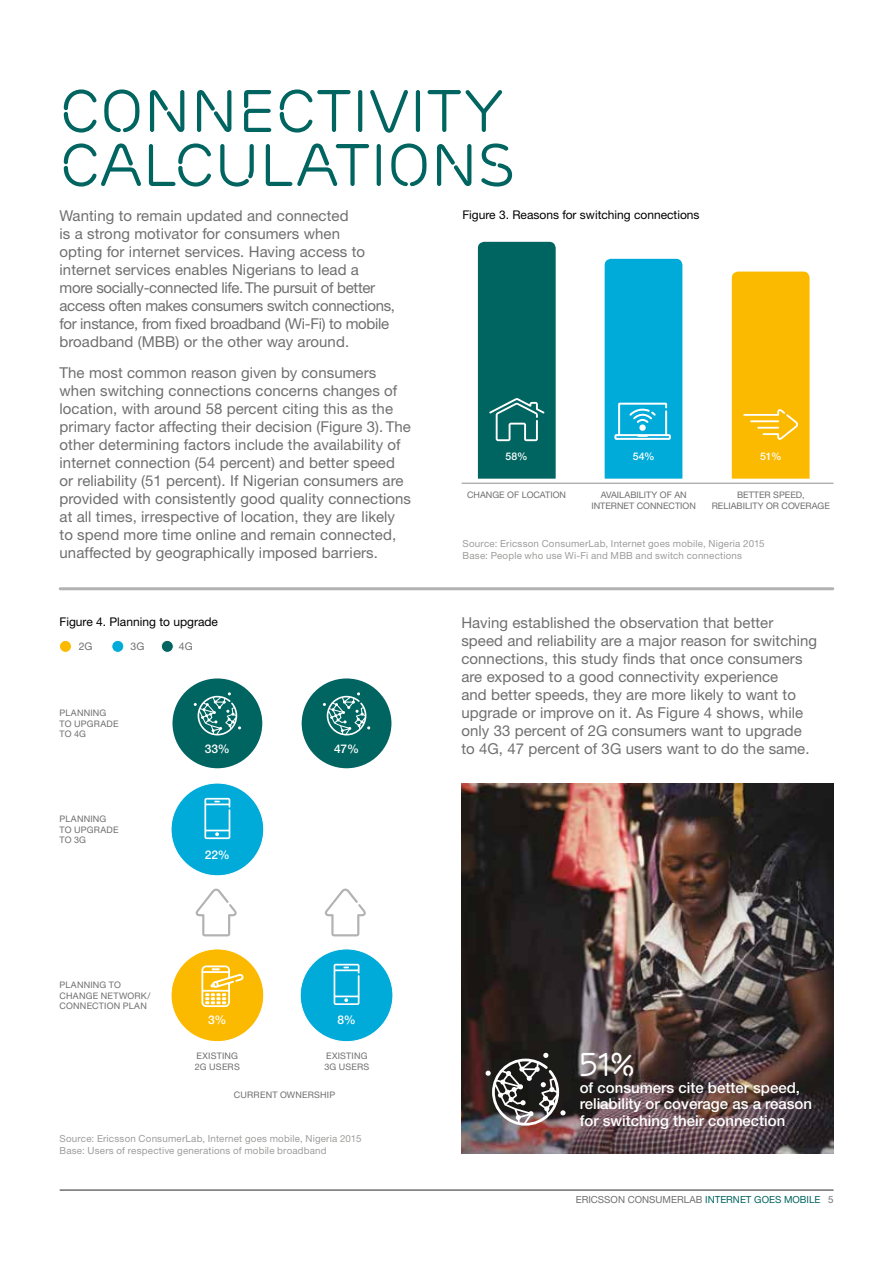
<style>
.page{position:relative;width:893px;height:1263px;background:#fff}
.page>*{position:absolute;margin:0;border:0;box-sizing:border-box;transform-origin:0 0}
.t1{font:60px/54px "Ericsson Capital";color:#006460}
.t2{font:33px "Ericsson Capital";color:#fff}
.t3{font:15px/18px "Ericsson Sans";letter-spacing:.005em;color:#706f6f}
.t4{font:500 15px/16.5px "Ericsson Sans";color:#fff}
.t5{font:12px "Ericsson Sans";color:#000}
.t6{font:500 12px "Ericsson Sans";color:#fff}
.t7{font:500 10.5px "Ericsson Sans";color:#fff}
.t8{font:10.5px "Ericsson Sans";color:#706f6f}
.t9{font:9.75px/11.7px "Ericsson Sans";letter-spacing:.02em;color:#9d9d9c}
.t10{font:9.75px "Ericsson Sans";color:#706f6f}
.t11{font:9px/10.8px "Ericsson Sans";letter-spacing:.015em;color:#706f6f}
.s1{color:#006460}
</style>
<div class="page">
<hr style="left:60px;top:1189px;width:773px;height:2px;background:#706f6f">
<img style="left:461px;top:784px;width:372px;height:369px">
<div style="left:732px;top:272px;width:78px;height:207px;background:#fbba00"></div>
<hr style="left:462px;top:482px;width:371px;height:2px;background:#b3b2b2">
<div style="left:605px;top:259px;width:77px;height:220px;background:#00aad9"></div>
<div style="left:478px;top:242px;width:78px;height:237px;background:#006460"></div>
<div style="left:59px;top:640px;width:12px;height:12px;background:#fbba00;border-radius:50%"></div>
<div style="left:59px;top:640px;width:13px;height:13px;border:1px solid #fff;border-radius:50%"></div>
<div style="left:112px;top:640px;width:12px;height:12px;background:#00aad9;border-radius:50%"></div>
<div style="left:111px;top:640px;width:13px;height:13px;border:1px solid #fff;border-radius:50%"></div>
<div style="left:161px;top:640px;width:12px;height:12px;background:#006460;border-radius:50%"></div>
<div style="left:161px;top:640px;width:13px;height:13px;border:1px solid #fff;border-radius:50%"></div>
<div style="left:171px;top:949px;width:93px;height:93px;background:#fbba00;border-radius:50%"></div>
<div style="left:171px;top:783px;width:93px;height:93px;background:#00aad9;border-radius:50%"></div>
<div style="left:172px;top:677px;width:91px;height:92px;background:#006460;border-radius:50%"></div>
<div style="left:171px;top:677px;width:93px;height:93px;border:2px solid #fff;border-radius:50%"></div>
<div style="left:300px;top:949px;width:93px;height:93px;background:#00aad9;border-radius:50%"></div>
<div style="left:301px;top:677px;width:91px;height:92px;background:#006460;border-radius:50%"></div>
<div style="left:300px;top:677px;width:93px;height:93px;border:2px solid #fff;border-radius:50%"></div>
<svg style="left:196px;top:888px;width:41px;height:48px"></svg>
<svg style="left:325px;top:888px;width:41px;height:48px"></svg>
<svg style="left:204px;top:798px;width:26px;height:41px"></svg>
<svg style="left:334px;top:964px;width:25px;height:41px"></svg>
<svg style="left:201px;top:965px;width:43px;height:42px"></svg>
<svg style="left:194px;top:692px;width:47px;height:43px"></svg>
<svg style="left:323px;top:692px;width:47px;height:43px"></svg>
<hr style="left:60px;top:587px;width:773px;height:3px;background:#b3b2b2">
<svg style="left:486px;top:1053px;width:80px;height:73px"></svg>
<h1 class="t1" style="left:60px;top:85px;width:457px">CONNECTIVITY<br>CALCULATIONS</h1>
<p class="t3" style="left:60px;top:207px;width:337px">Wanting to remain updated and connected<br>is a strong motivator for consumers when<br>opting for internet services. Having access to internet services enables Nigerians to lead a more socially-connected life. The pursuit of better access often makes consumers switch connections, for instance, from fixed broadband (Wi-Fi) to mobile broadband (MBB) or the other way around.</p>
<p class="t3" style="left:60px;top:364px;width:353px">The most common reason given by consumers when switching connections concerns changes of location, with around 58 percent citing this as the primary factor affecting their decision (Figure 3). The other determining factors include the availability of internet connection (54 percent) and better speed or reliability (51 percent). If Nigerian consumers are provided with consistently good quality connections at all times, irrespective of location, they are likely to spend more time online and remain connected, unaffected by geographically imposed barriers.</p>
<p class="t5" style="left:60px;top:615px;width:160px">Figure 4. Planning to upgrade</p>
<p class="t8" style="left:79px;top:641px;width:15px">2G</p>
<p class="t8" style="left:131px;top:641px;width:15px">3G</p>
<p class="t8" style="left:179px;top:641px;width:15px">4G</p>
<p class="t11" style="left:60px;top:707px;width:61px">PLANNING<br>TO UPGRADE<br>TO 4G</p>
<p class="t11" style="left:60px;top:813px;width:61px">PLANNING<br>TO UPGRADE<br>TO 3G</p>
<p class="t6" style="left:205px;top:742px;width:26px">33%</p>
<p class="t6" style="left:205px;top:848px;width:26px">22%</p>
<p class="t6" style="left:334px;top:742px;width:26px">47%</p>
<p class="t11" style="left:60px;top:979px;width:92px">PLANNING TO<br>CHANGE NETWORK/<br>CONNECTION PLAN</p>
<p class="t6" style="left:208px;top:1013px;width:20px">3%</p>
<p class="t11" style="left:195px;top:1050px;width:46px">EXISTING<br>2G USERS</p>
<p class="t6" style="left:337px;top:1013px;width:20px">8%</p>
<p class="t11" style="left:324px;top:1050px;width:47px">EXISTING<br>3G USERS</p>
<p class="t11" style="left:234px;top:1089px;width:103px">CURRENT OWNERSHIP</p>
<p class="t9" style="left:60px;top:1133px;width:303px">Source: Ericsson ConsumerLab, Internet goes mobile, Nigeria 2015<br>Base: Users of respective generations of mobile broadband</p>
<p class="t5" style="left:462px;top:208px;width:239px">Figure 3. Reasons for switching connections</p>
<p class="t7" style="left:505px;top:450px;width:24px">58%</p>
<p class="t11" style="left:467px;top:490px;width:100px">CHANGE OF LOCATION</p>
<p class="t7" style="left:633px;top:450px;width:24px">54%</p>
<p class="t11" style="left:591px;top:490px;width:106px;text-align:center">AVAILABILITY OF AN<br>INTERNET CONNECTION</p>
<p class="t7" style="left:760px;top:450px;width:23px">51%</p>
<p class="t11" style="left:712px;top:490px;width:120px;text-align:center">BETTER SPEED,<br>RELIABILITY OR COVERAGE</p>
<p class="t9" style="left:463px;top:538px;width:303px">Source: Ericsson ConsumerLab, Internet goes mobile, Nigeria 2015<br>Base: People who use Wi-Fi and MBB and switch connections</p>
<p class="t3" style="left:461px;top:614px;width:357px">Having established the observation that better speed and reliability are a major reason for switching connections, this study finds that once consumers are exposed to a good connectivity experience<br>and better speeds, they are more likely to want to upgrade or improve on it. As Figure 4 shows, while only 33 percent of 2G consumers want to upgrade to 4G, 47 percent of 3G users want to do the same.</p>
<h2 class="t2" style="left:578px;top:1045px;width:58px">51%</h2>
<p class="t4" style="left:580px;top:1079px;width:234px">of consumers cite better speed, reliability or coverage as a reason for switching their connection</p>
<p class="t10" style="left:576px;top:1194px;width:259px">ERICSSON CONSUMERLAB <span class="s1">INTERNET GOES MOBILE</span> 5</p>
</div>
